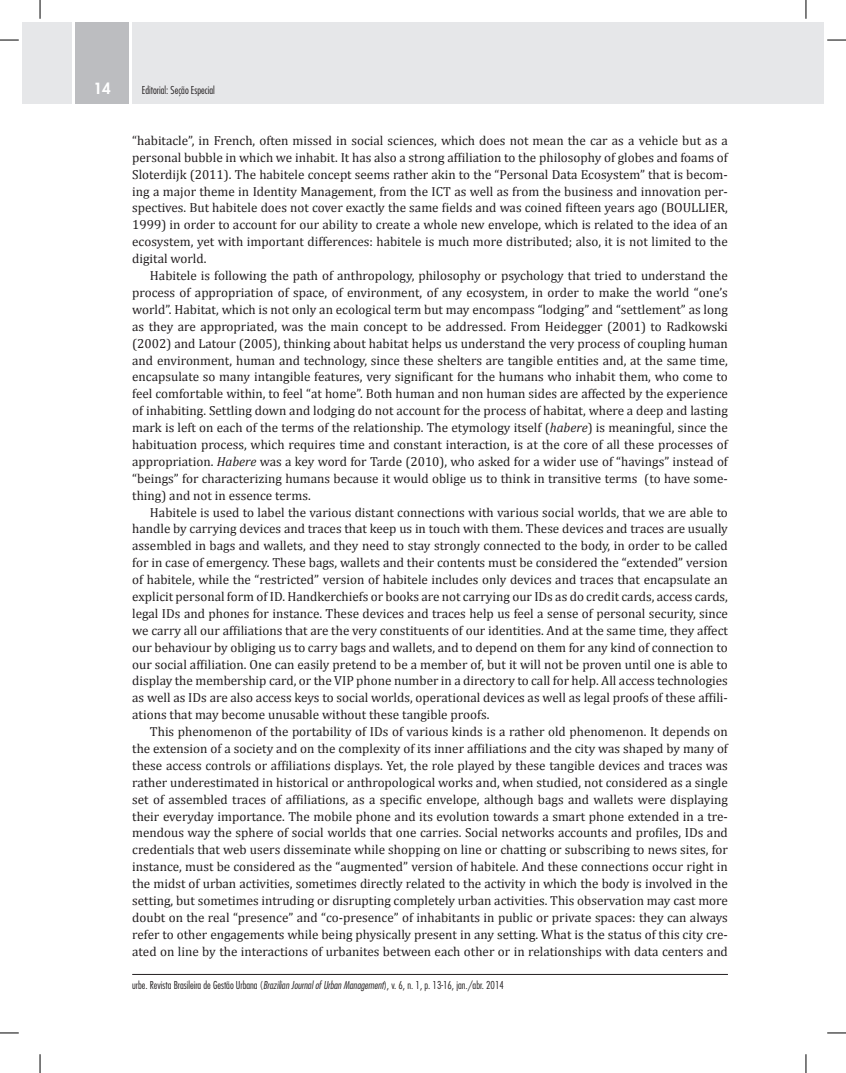
<style>
.page{position:relative;width:846px;height:1073px;background:#fff}
.page>*{position:absolute;margin:0;border:0;box-sizing:border-box;transform-origin:0 0}
.t1{font:800 15px "Futura Std";color:#fff}
.t2{font:13.12px/16.9px "Cambria";color:#231f20;text-align:justify}
.t3{font:300 condensed 10.62px "Futura Std";color:#231f20}
.s1{font-style:italic}
</style>
<div class="page">
<div style="left:132px;top:22px;width:673px;height:82px;background:#e6e7e9"></div>
<div style="left:75px;top:22px;width:54px;height:82px;background:#bcbdc0"></div>
<div style="left:22px;top:22px;width:50px;height:82px;background:#e6e7e9"></div>
<div style="left:805px;top:22px;width:18px;height:82px;background:#e6e7e9"></div>
<hr style="left:132px;top:973px;width:595px;height:1px;background:#231f20">
<svg style="left:0;top:39px;width:19px;height:2px"></svg>
<svg style="left:827px;top:39px;width:18px;height:2px"></svg>
<svg style="left:0;top:1032px;width:19px;height:1px"></svg>
<svg style="left:827px;top:1032px;width:18px;height:1px"></svg>
<svg style="left:39px;top:0;width:2px;height:19px"></svg>
<svg style="left:39px;top:1054px;width:2px;height:18px"></svg>
<svg style="left:805px;top:0;width:1px;height:19px"></svg>
<svg style="left:805px;top:1054px;width:1px;height:18px"></svg>
<p class="t1" style="left:93px;top:79px;width:19px">14</p>
<p class="t3" style="left:142px;top:84px;width:74px">Editorial: Seção Especial</p>
<p class="t2" style="left:132px;top:132px;width:597px">“habitacle”, in French, often missed in social sciences, which does not mean the car as a vehicle but as a personal bubble in which we inhabit. It has also a strong affiliation to the philosophy of globes and foams of Sloterdijk (2011). The habitele concept seems rather akin to the “Personal Data Ecosystem” that is becom&shy;ing a major theme in Identity Management, from the ICT as well as from the business and innovation per&shy;spectives. But habitele does not cover exactly the same fields and was coined fifteen years ago (BOULLIER, 1999) in order to account for our ability to create a whole new envelope, which is related to the idea of an ecosystem, yet with important differences: habitele is much more distributed; also, it is not limited to the digital world.</p>
<p class="t2" style="left:132px;top:267px;width:597px;text-indent:18px">Habitele is following the path of anthropology, philosophy or psychology that tried to understand the process of appropriation of space, of environment, of any ecosystem, in order to make the world “one’s world”. Habitat, which is not only an ecological term but may encompass “lodging” and “settlement” as long as they are appropriated, was the main concept to be addressed. From Heidegger (2001) to Radkowski (2002) and Latour (2005), thinking about habitat helps us understand the very process of coupling human and environment, human and technology, since these shelters are tangible entities and, at the same time, encapsulate so many intangible features, very significant for the humans who inhabit them, who come to feel comfortable within, to feel “at home”. Both human and non human sides are affected by the experience of inhabiting. Settling down and lodging do not account for the process of habitat, where a deep and lasting mark is left on each of the terms of the relationship. The etymology itself (<span class="s1">habere</span>) is meaningful, since the habituation process, which requires time and constant interaction, is at the core of all these processes of appropriation. <span class="s1">Habere</span> was a key word for Tarde (2010), who asked for a wider use of “havings” instead of “beings” for characterizing humans because it would oblige us to think in transitive terms (to have some&shy;thing) and not in essence terms.</p>
<p class="t2" style="left:132px;top:503px;width:597px;text-indent:18px">Habitele is used to label the various distant connections with various social worlds, that we are able to handle by carrying devices and traces that keep us in touch with them. These devices and traces are usually assembled in bags and wallets, and they need to stay strongly connected to the body, in order to be called for in case of emergency. These bags, wallets and their contents must be considered the “extended” version of habitele, while the “restricted” version of habitele includes only devices and traces that encapsulate an explicit personal form of ID. Handkerchiefs or books are not carrying our IDs as do credit cards, access cards, legal IDs and phones for instance. These devices and traces help us feel a sense of personal security, since we carry all our affiliations that are the very constituents of our identities. And at the same time, they affect our behaviour by obliging us to carry bags and wallets, and to depend on them for any kind of connection to our social affiliation. One can easily pretend to be a member of, but it will not be proven until one is able to display the membership card, or the VIP phone number in a directory to call for help. All access technologies as well as IDs are also access keys to social worlds, operational devices as well as legal proofs of these affili&shy;ations that may become unusable without these tangible proofs.</p>
<p class="t2" style="left:132px;top:723px;width:597px;text-indent:18px">This phenomenon of the portability of IDs of various kinds is a rather old phenomenon. It depends on the extension of a society and on the complexity of its inner affiliations and the city was shaped by many of these access controls or affiliations displays. Yet, the role played by these tangible devices and traces was rather underestimated in historical or anthropological works and, when studied, not considered as a single set of assembled traces of affiliations, as a specific envelope, although bags and wallets were displaying their everyday importance. The mobile phone and its evolution towards a smart phone extended in a tre&shy;mendous way the sphere of social worlds that one carries. Social networks accounts and profiles, IDs and credentials that web users disseminate while shopping on line or chatting or subscribing to news sites, for instance, must be considered as the “augmented” version of habitele. And these connections occur right in the midst of urban activities, sometimes directly related to the activity in which the body is involved in the setting, but sometimes intruding or disrupting completely urban activities. This observation may cast more doubt on the real “presence” and “co-presence” of inhabitants in public or private spaces: they can always refer to other engagements while being physically present in any setting. What is the status of this city cre&shy;ated on line by the interactions of urbanites between each other or in relationships with data centers and</p>
<p class="t3" style="left:132px;top:978px;width:373px">urbe. Revista Brasileira de Gestão Urbana (<span class="s1">Brazilian Journal of Urban Management</span>), v. 6, n. 1, p. 13-16, jan./abr. 2014</p>
</div>
